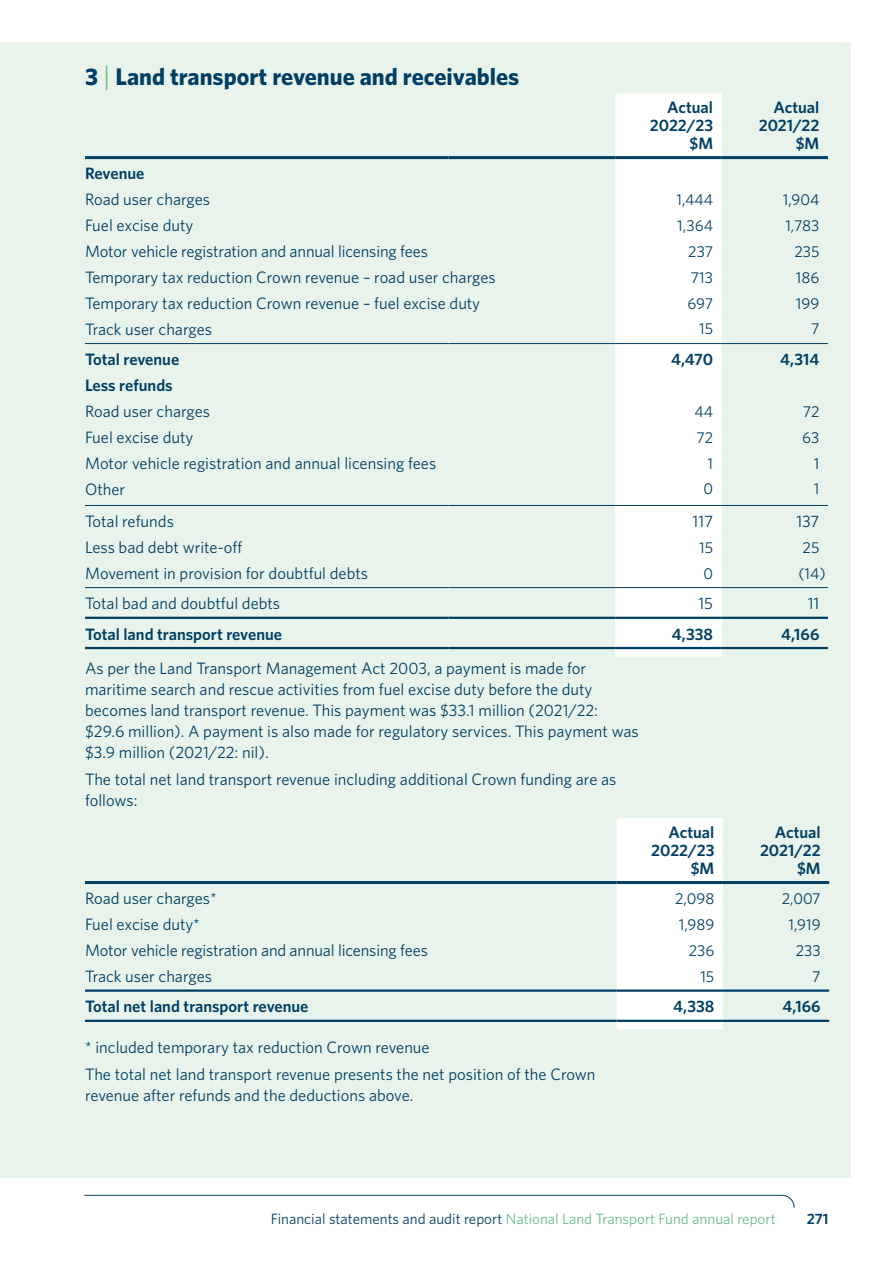
<style>
.page{position:relative;width:893px;height:1263px;background:#fff}
.page>*{position:absolute;margin:0;border:0;box-sizing:border-box;transform-origin:0 0}
.title_1{font:700 24px "Whitney";color:#003e64}
.body{font:16.5px/21px "Whitney";color:#003e64}
.table_body{font:16.5px "Whitney";color:#003e64}
.table_bold{font:600 16.5px "Whitney";color:#003e64}
.table_header{font:600 16.5px "Whitney";color:#003e64}
.table_bold-2{font:16.5px "Whitney";color:#003e64}
.Table_body_Right{font:15.75px "Whitney";color:#003e64}
.t1{font:15px "Whitney";color:#69bb8c}
.t2{font:600 15px "Whitney";color:#003e64}
.s1{font-weight:400;font-size:27px;color:#72c594}
.s2{color:#003e64}
</style>
<div class="page">
<div style="left:0;top:43px;width:850px;height:1135px;background:#e8f4eb"></div>
<div style="left:615px;top:94px;width:107px;height:562px;background:#fff"></div>
<hr style="left:85px;top:343px;width:364px;height:1px;background:#003e64">
<hr style="left:449px;top:343px;width:166px;height:1px;background:#003e64">
<hr style="left:615px;top:343px;width:107px;height:1px;background:#003e64">
<hr style="left:722px;top:343px;width:106px;height:1px;background:#003e64">
<hr style="left:85px;top:505px;width:364px;height:1px;background:#003e64">
<hr style="left:449px;top:505px;width:166px;height:1px;background:#003e64">
<hr style="left:615px;top:505px;width:107px;height:1px;background:#003e64">
<hr style="left:722px;top:505px;width:106px;height:1px;background:#003e64">
<hr style="left:85px;top:587px;width:364px;height:1px;background:#003e64">
<hr style="left:449px;top:587px;width:166px;height:1px;background:#003e64">
<hr style="left:615px;top:587px;width:107px;height:1px;background:#003e64">
<hr style="left:722px;top:587px;width:106px;height:1px;background:#003e64">
<hr style="left:85px;top:156px;width:364px;height:3px;background:#003e64">
<hr style="left:449px;top:156px;width:166px;height:3px;background:#003e64">
<hr style="left:615px;top:156px;width:107px;height:3px;background:#003e64">
<hr style="left:722px;top:156px;width:106px;height:3px;background:#003e64">
<hr style="left:85px;top:617px;width:364px;height:2px;background:#003e64">
<hr style="left:449px;top:617px;width:166px;height:2px;background:#003e64">
<hr style="left:615px;top:617px;width:107px;height:2px;background:#003e64">
<hr style="left:722px;top:617px;width:106px;height:2px;background:#003e64">
<hr style="left:85px;top:647px;width:364px;height:2px;background:#003e64">
<hr style="left:449px;top:647px;width:166px;height:2px;background:#003e64">
<hr style="left:615px;top:647px;width:107px;height:2px;background:#003e64">
<hr style="left:722px;top:647px;width:106px;height:2px;background:#003e64">
<div style="left:617px;top:818px;width:106px;height:211px;background:#fff"></div>
<hr style="left:85px;top:881px;width:532px;height:3px;background:#003e64">
<hr style="left:617px;top:881px;width:106px;height:3px;background:#003e64">
<hr style="left:723px;top:881px;width:106px;height:3px;background:#003e64">
<hr style="left:85px;top:989px;width:532px;height:3px;background:#003e64">
<hr style="left:617px;top:989px;width:106px;height:3px;background:#003e64">
<hr style="left:723px;top:989px;width:106px;height:3px;background:#003e64">
<hr style="left:85px;top:1020px;width:532px;height:2px;background:#003e64">
<hr style="left:617px;top:1020px;width:106px;height:2px;background:#003e64">
<hr style="left:723px;top:1020px;width:106px;height:2px;background:#003e64">
<svg style="left:84px;top:1194px;width:711px;height:14px"></svg>
<h1 class="title_1" style="left:85px;top:61px;width:436px">3 <span class="s1">|</span> Land transport revenue and receivables</h1>
<p class="table_header" style="left:667px;top:96px;width:48px">Actual</p>
<p class="table_header" style="left:650px;top:114px;width:65px">2022/23</p>
<p class="table_header" style="left:689px;top:132px;width:25px">$M</p>
<p class="table_header" style="left:773px;top:96px;width:48px">Actual</p>
<p class="table_header" style="left:759px;top:114px;width:62px">2021/22</p>
<p class="table_header" style="left:796px;top:132px;width:25px">$M</p>
<p class="table_bold" style="left:85px;top:163px;width:61px">Revenue</p>
<p class="table_body" style="left:85px;top:189px;width:127px">Road user charges</p>
<p class="Table_body_Right" style="left:676px;top:189px;width:38px">1,444</p>
<p class="Table_body_Right" style="left:783px;top:189px;width:38px">1,904</p>
<p class="table_body" style="left:85px;top:215px;width:110px">Fuel excise duty</p>
<p class="Table_body_Right" style="left:677px;top:215px;width:37px">1,364</p>
<p class="Table_body_Right" style="left:785px;top:215px;width:36px">1,783</p>
<p class="table_body" style="left:85px;top:240px;width:344px">Motor vehicle registration and annual licensing fees</p>
<p class="Table_body_Right" style="left:688px;top:241px;width:26px">237</p>
<p class="Table_body_Right" style="left:794px;top:241px;width:27px">235</p>
<p class="table_body" style="left:85px;top:266px;width:412px">Temporary tax reduction Crown revenue – road user charges</p>
<p class="Table_body_Right" style="left:691px;top:267px;width:24px">713</p>
<p class="Table_body_Right" style="left:796px;top:267px;width:25px">186</p>
<p class="table_body" style="left:85px;top:292px;width:397px">Temporary tax reduction Crown revenue – fuel excise duty</p>
<p class="Table_body_Right" style="left:687px;top:293px;width:27px">697</p>
<p class="Table_body_Right" style="left:796px;top:293px;width:25px">199</p>
<p class="table_body" style="left:85px;top:318px;width:128px">Track user charges</p>
<p class="Table_body_Right" style="left:699px;top:318px;width:16px">15</p>
<p class="Table_body_Right" style="left:811px;top:318px;width:10px">7</p>
<p class="table_bold" style="left:85px;top:349px;width:96px">Total revenue</p>
<p class="table_bold" style="left:671px;top:349px;width:43px">4,470</p>
<p class="table_bold" style="left:780px;top:349px;width:41px">4,314</p>
<p class="table_bold" style="left:85px;top:374px;width:89px">Less refunds</p>
<p class="table_body" style="left:85px;top:400px;width:127px">Road user charges</p>
<p class="Table_body_Right" style="left:694px;top:401px;width:20px">44</p>
<p class="Table_body_Right" style="left:803px;top:401px;width:18px">72</p>
<p class="table_body" style="left:85px;top:426px;width:110px">Fuel excise duty</p>
<p class="Table_body_Right" style="left:696px;top:427px;width:18px">72</p>
<p class="Table_body_Right" style="left:802px;top:427px;width:19px">63</p>
<p class="table_body" style="left:85px;top:452px;width:353px">Motor vehicle registration and annual licensing fees</p>
<p class="Table_body_Right" style="left:707px;top:453px;width:7px">1</p>
<p class="Table_body_Right" style="left:814px;top:453px;width:7px">1</p>
<p class="table_body" style="left:85px;top:478px;width:42px">Other</p>
<p class="Table_body_Right" style="left:703px;top:478px;width:11px">0</p>
<p class="Table_body_Right" style="left:814px;top:478px;width:7px">1</p>
<p class="table_bold-2" style="left:85px;top:510px;width:90px">Total refunds</p>
<p class="table_bold-2" style="left:693px;top:510px;width:22px">117</p>
<p class="table_bold-2" style="left:796px;top:510px;width:25px">137</p>
<p class="table_body" style="left:85px;top:536px;width:159px">Less bad debt write-off</p>
<p class="Table_body_Right" style="left:699px;top:537px;width:16px">15</p>
<p class="Table_body_Right" style="left:803px;top:537px;width:18px">25</p>
<p class="table_body" style="left:85px;top:562px;width:285px">Movement in provision for doubtful debts</p>
<p class="Table_body_Right" style="left:703px;top:562px;width:11px">0</p>
<p class="Table_body_Right" style="left:798px;top:562px;width:29px">(14)</p>
<p class="table_bold-2" style="left:85px;top:593px;width:197px">Total bad and doubtful debts</p>
<p class="table_bold-2" style="left:698px;top:593px;width:16px">15</p>
<p class="table_bold-2" style="left:808px;top:593px;width:13px">11</p>
<p class="table_bold" style="left:85px;top:623px;width:199px">Total land transport revenue</p>
<p class="table_bold" style="left:672px;top:623px;width:43px">4,338</p>
<p class="table_bold" style="left:781px;top:623px;width:40px">4,166</p>
<p class="body" style="left:85px;top:657px;width:555px">As per the Land Transport Management Act 2003, a payment is made for maritime search and rescue activities from fuel excise duty before the duty becomes land transport revenue. This payment was $33.1 million (2021/22: $29.6 million). A payment is also made for regulatory services. This payment was $3.9 million (2021/22: nil).</p>
<p class="body" style="left:85px;top:768px;width:533px">The total net land transport revenue including additional Crown funding are as follows:</p>
<p class="table_header" style="left:668px;top:821px;width:48px">Actual</p>
<p class="table_header" style="left:651px;top:839px;width:65px">2022/23</p>
<p class="table_header" style="left:691px;top:857px;width:25px">$M</p>
<p class="table_header" style="left:775px;top:821px;width:48px">Actual</p>
<p class="table_header" style="left:760px;top:839px;width:62px">2021/22</p>
<p class="table_header" style="left:797px;top:857px;width:25px">$M</p>
<p class="table_body" style="left:85px;top:887px;width:133px">Road user charges*</p>
<p class="Table_body_Right" style="left:675px;top:888px;width:41px">2,098</p>
<p class="Table_body_Right" style="left:782px;top:888px;width:40px">2,007</p>
<p class="table_body" style="left:85px;top:913px;width:116px">Fuel excise duty*</p>
<p class="Table_body_Right" style="left:679px;top:914px;width:37px">1,989</p>
<p class="Table_body_Right" style="left:788px;top:914px;width:34px">1,919</p>
<p class="table_body" style="left:85px;top:939px;width:344px">Motor vehicle registration and annual licensing fees</p>
<p class="Table_body_Right" style="left:689px;top:939px;width:27px">236</p>
<p class="Table_body_Right" style="left:796px;top:939px;width:26px">233</p>
<p class="table_body" style="left:85px;top:965px;width:128px">Track user charges</p>
<p class="Table_body_Right" style="left:700px;top:965px;width:16px">15</p>
<p class="Table_body_Right" style="left:812px;top:965px;width:10px">7</p>
<p class="table_bold" style="left:85px;top:995px;width:225px">Total net land transport revenue</p>
<p class="table_bold" style="left:673px;top:995px;width:43px">4,338</p>
<p class="table_bold" style="left:782px;top:995px;width:40px">4,166</p>
<p class="body" style="left:85px;top:1036px;width:346px">* included temporary tax reduction Crown revenue</p>
<p class="body" style="left:85px;top:1063px;width:512px">The total net land transport revenue presents the net position of the Crown revenue after refunds and the deductions above.</p>
<p class="t1" style="left:271px;top:1209px;width:506px"><span class="s2">Financial statements and audit report</span> National Land Transport Fund annual report</p>
<p class="t2" style="left:807px;top:1208px;width:23px">271</p>
</div>
